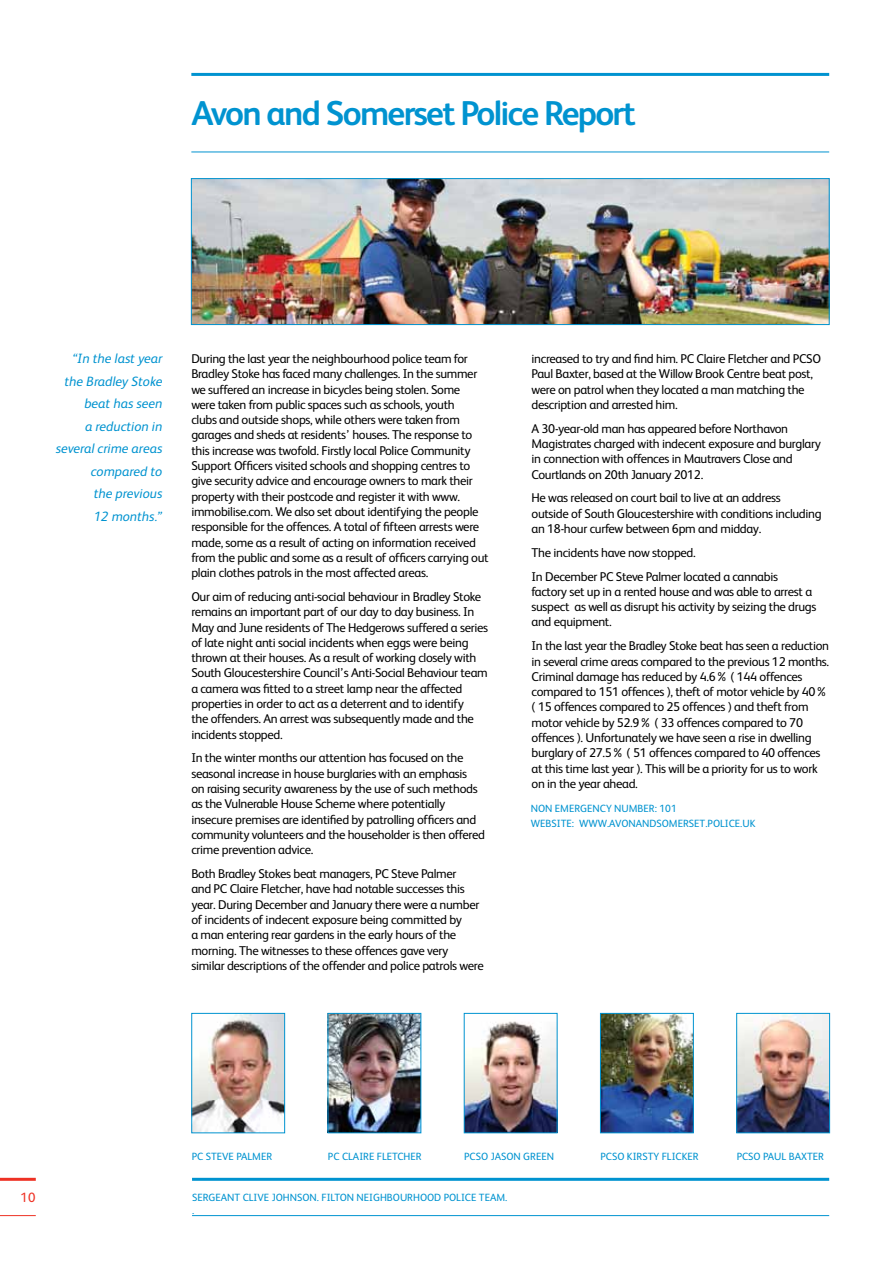
<style>
.page{position:relative;width:893px;height:1263px;background:#fff}
.page>*{position:absolute;margin:0;border:0;box-sizing:border-box;transform-origin:0 0}
.t1{font:700 34.5px "FS Albert";letter-spacing:-.05em;color:#0093d0}
.t2{font:italic 13.5px/22.5px "FS Albert";color:#0093d0;text-align:right}
.t3{font:13.5px "FS Albert";color:#ee3124}
.t4{font:12.75px/15.3px "FS Albert";letter-spacing:-.025em;color:#000}
.t5{font:10.5px/12.6px "FS Albert";color:#0093d0}
</style>
<div class="page">
<hr style="left:191px;top:73px;width:638px;height:3px;background:#0093d0">
<hr style="left:191px;top:152px;width:638px;height:1px;background:#0093d0">
<img style="left:602px;top:1015px;width:90px;height:116px">
<div style="left:600px;top:1013px;width:94px;height:120px;border:1px solid #0093d0"></div>
<img style="left:738px;top:1015px;width:90px;height:116px">
<div style="left:736px;top:1013px;width:94px;height:120px;border:1px solid #0093d0"></div>
<img style="left:466px;top:1021px;width:89px;height:110px">
<div style="left:464px;top:1013px;width:93px;height:120px;border:1px solid #0093d0"></div>
<img style="left:193px;top:1015px;width:90px;height:116px">
<div style="left:191px;top:1013px;width:94px;height:120px;border:1px solid #0093d0"></div>
<img style="left:330px;top:1015px;width:89px;height:116px">
<div style="left:328px;top:1013px;width:93px;height:120px;border:1px solid #0093d0"></div>
<hr style="left:192px;top:1178px;width:637px;height:3px;background:#0093d0">
<hr style="left:192px;top:1215px;width:637px;height:1px;background:#0093d0">
<hr style="left:0;top:1178px;width:36px;height:3px;background:#ee3124">
<hr style="left:0;top:1215px;width:36px;height:1px;background:#ee3124">
<img style="left:193px;top:180px;width:634px;height:143px">
<div style="left:191px;top:178px;width:638px;height:147px;border:1px solid #0093d0"></div>
<h1 class="t1" style="left:191px;top:94px;width:446px">Avon and Somerset Police Report</h1>
<p class="t2" style="left:56px;top:348px;width:108px">“In the last year the Bradley Stoke beat has seen<br>a reduction in several crime areas compared to<br>the previous<br>12 months.”</p>
<p class="t4" style="left:191px;top:351px;width:299px">During the last year the neighbourhood police team for Bradley Stoke has faced many challenges. In the summer we suffered an increase in bicycles being stolen. Some<br>were taken from public spaces such as schools, youth<br>clubs and outside shops, while others were taken from garages and sheds at residents’ houses. The response to this increase was twofold. Firstly local Police Community Support Officers visited schools and shopping centres to give security advice and encourage owners to mark their property with their postcode and register it with www. immobilise.com. We also set about identifying the people responsible for the offences. A total of fifteen arrests were made, some as a result of acting on information received from the public and some as a result of officers carrying out plain clothes patrols in the most affected areas.</p>
<p class="t4" style="left:191px;top:589px;width:298px">Our aim of reducing anti-social behaviour in Bradley Stoke remains an important part of our day to day business. In May and June residents of The Hedgerows suffered a series of late night anti social incidents when eggs were being thrown at their houses. As a result of working closely with South Gloucestershire Council’s Anti-Social Behaviour team a camera was fitted to a street lamp near the affected properties in order to act as a deterrent and to identify<br>the offenders. An arrest was subsequently made and the incidents stopped.</p>
<p class="t4" style="left:191px;top:750px;width:295px">In the winter months our attention has focused on the seasonal increase in house burglaries with an emphasis<br>on raising security awareness by the use of such methods as the Vulnerable House Scheme where potentially insecure premises are identified by patrolling officers and community volunteers and the householder is then offered crime prevention advice.</p>
<p class="t4" style="left:191px;top:866px;width:294px">Both Bradley Stokes beat managers, PC Steve Palmer<br>and PC Claire Fletcher, have had notable successes this year. During December and January there were a number of incidents of indecent exposure being committed by<br>a man entering rear gardens in the early hours of the morning. The witnesses to these offences gave very similar descriptions of the offender and police patrols were</p>
<p class="t4" style="left:531px;top:351px;width:290px">increased to try and find him. PC Claire Fletcher and PCSO Paul Baxter, based at the Willow Brook Centre beat post, were on patrol when they located a man matching the description and arrested him.</p>
<p class="t4" style="left:531px;top:420px;width:291px">A 30-year-old man has appeared before Northavon Magistrates charged with indecent exposure and burglary in connection with offences in Mautravers Close and Courtlands on 20th January 2012.</p>
<p class="t4" style="left:531px;top:490px;width:292px">He was released on court bail to live at an address<br>outside of South Gloucestershire with conditions including an 18-hour curfew between 6pm and midday.</p>
<p class="t4" style="left:531px;top:540px;width:248px;line-height:23.9px">The incidents have now stopped.<br>In December PC Steve Palmer located a cannabis</p>
<p class="t4" style="left:531px;top:584px;width:286px">factory set up in a rented house and was able to arrest a suspect as well as disrupt his activity by seizing the drugs and equipment.</p>
<p class="t4" style="left:531px;top:638px;width:299px">In the last year the Bradley Stoke beat has seen a reduction in several crime areas compared to the previous 12 months.<br>Criminal damage has reduced by 4.6% ( 144 offences compared to 151 offences ), theft of motor vehicle by 40% ( 15 offences compared to 25 offences ) and theft from motor vehicle by 52.9% ( 33 offences compared to 70 offences ). Unfortunately we have seen a rise in dwelling burglary of 27.5% ( 51 offences compared to 40 offences at this time last year ). This will be a priority for us to work on in the year ahead.</p>
<p class="t5" style="left:531px;top:801px;width:147px;line-height:15px">Non Emergency number: 101<br>Websit</p>
<p class="t5" style="left:566px;top:817px;width:23px">e: www</p>
<p class="t5" style="left:607px;top:817px;width:150px">.avonandsomerset.police.uk</p>
<p class="t3" style="left:21px;top:1190px;width:16px">10</p>
<p class="t5" style="left:192px;top:1150px;width:80px">PC Steve Palmer</p>
<p class="t5" style="left:328px;top:1150px;width:93px">PC Claire Fletcher</p>
<p class="t5" style="left:464px;top:1150px;width:91px">PCSO Jason Green</p>
<p class="t5" style="left:600px;top:1150px;width:33px">PCSO Kirst</p>
<p class="t5" style="left:653px;top:1150px;width:44px">y Flicker</p>
<p class="t5" style="left:737px;top:1150px;width:65px">PCSO Paul Baxter</p>
<p class="t5" style="left:192px;top:1191px;width:317px">Sergeant Clive Johnson. Filton Neighbourhood Police Team. .</p>
</div>
